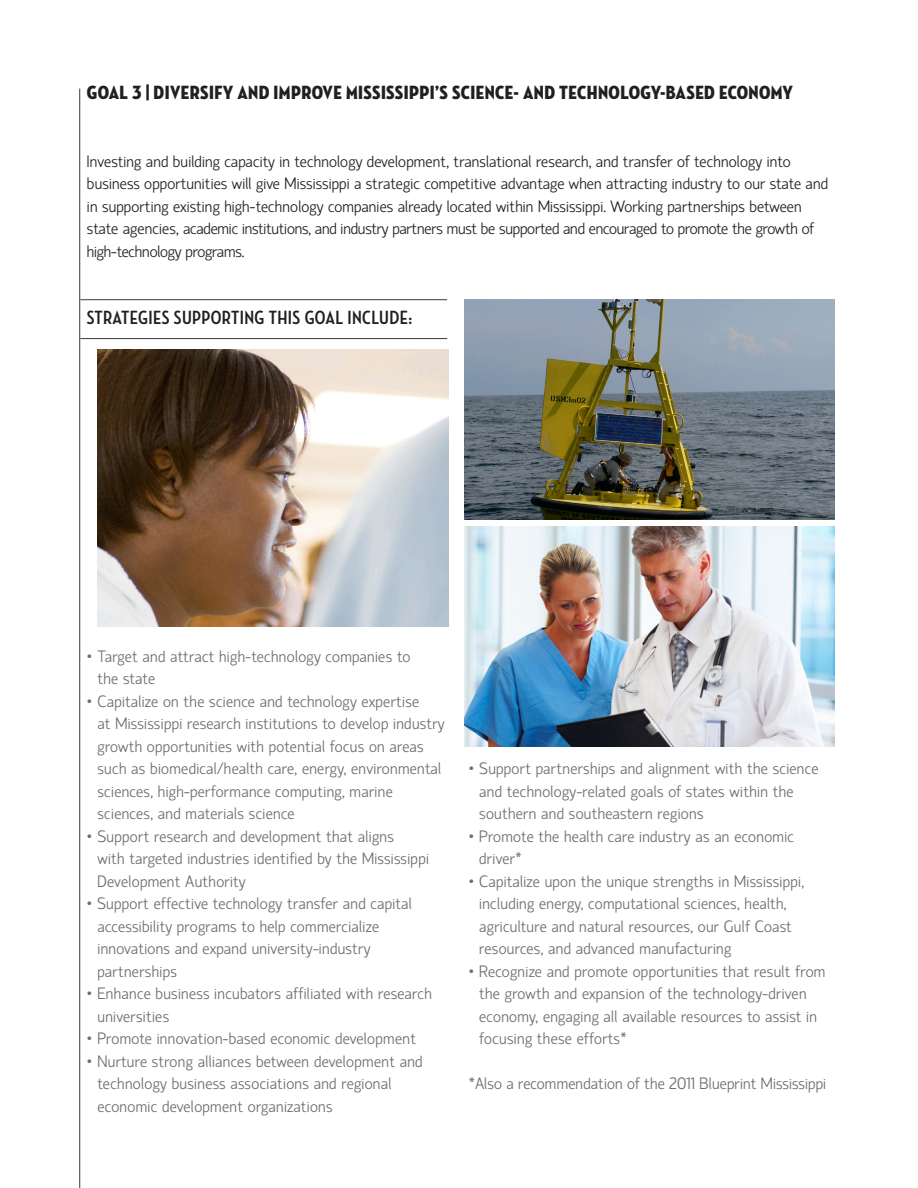
<style>
.page{position:relative;width:918px;height:1188px;background:#fff}
.page>*{position:absolute;margin:0;border:0;box-sizing:border-box;transform-origin:0 0}
.t1{font:19.5px "Neutraface Condensed Titling";letter-spacing:.02em;color:#231f20}
.t2{font:700 19.5px "Neutraface Condensed";letter-spacing:.02em;color:#231f20}
.t3{font:300 16.5px/22.5px "Hattori Hanzo";letter-spacing:.02em;color:#6c6d70}
.t4{font:300 16.5px/22.5px "Hattori Hanzo";letter-spacing:.01em;color:#231f20}
</style>
<div class="page">
<hr style="left:80px;top:338px;width:367px;height:1px;background:#3d3738">
<hr style="left:80px;top:299px;width:367px;height:1px;background:#3d3738">
<img style="left:97px;top:350px;width:351px;height:277px">
<img style="left:464px;top:526px;width:370px;height:221px">
<img style="left:464px;top:299px;width:370px;height:220px">
<hr style="left:79px;top:89px;width:1px;height:1099px;background:#3d3738">
<p class="t1" style="left:87px;top:81px;width:708px">GOAL 3 | DIVERSIFY AND IMPROVE MISSISSIPPI’S SCIENCE- AND TECHNOLOGY-BASED ECONOMY</p>
<p class="t4" style="left:87px;top:150px;width:743px">Investing and building capacity in technology development, translational research, and transfer of technology into business opportunities will give Mississippi a strategic competitive advantage when attracting industry to our state and in supporting existing high-technology companies already located within Mississippi. Working partnerships between state agencies, academic institutions, and industry partners must be supported and encouraged to promote the growth of high-technology programs.</p>
<p class="t2" style="left:87px;top:306px;width:327px">STRATEGIES SUPPORTING THIS GOAL INCLUDE:</p>
<p class="t3" style="left:87px;top:645px;width:325px">• Target and attract high-technology companies to</p>
<p class="t3" style="left:97px;top:667px;width:59px">the state</p>
<p class="t3" style="left:97px;top:690px;width:349px;text-indent:-10px">• Capitalize on the science and technology expertise<br>at Mississippi research institutions to develop industry growth opportunities with potential focus on areas</p>
<p class="t3" style="left:97px;top:757px;width:345px">such as biomedical/health care, energy, environmental sciences, high-performance computing, marine sciences, and materials science</p>
<p class="t3" style="left:97px;top:825px;width:333px;text-indent:-10px">• Support research and development that aligns<br>with targeted industries identified by the Mississippi<br>Development Authority</p>
<p class="t3" style="left:97px;top:892px;width:316px;text-indent:-10px">• Support effective technology transfer and capital accessibility programs to help commercialize</p>
<p class="t3" style="left:97px;top:937px;width:274px">innovations and expand university-industry partnerships</p>
<p class="t3" style="left:97px;top:982px;width:336px;text-indent:-10px">• Enhance business incubators affiliated with research universities</p>
<p class="t3" style="left:87px;top:1027px;width:331px">• Promote innovation-based economic development</p>
<p class="t3" style="left:87px;top:1050px;width:337px">• Nurture strong alliances between development and</p>
<p class="t3" style="left:97px;top:1072px;width:296px">technology business associations and regional economic development organizations</p>
<p class="t3" style="left:469px;top:757px;width:351px">• Support partnerships and alignment with the science</p>
<p class="t3" style="left:479px;top:780px;width:316px">and technology-related goals of states within the southern and southeastern regions</p>
<p class="t3" style="left:479px;top:825px;width:316px;text-indent:-10px">• Promote the health care industry as an economic driver*</p>
<p class="t3" style="left:469px;top:870px;width:337px;text-align:center">• Capitalize upon the unique strengths in Mississippi, including energy, computational sciences, health,</p>
<p class="t3" style="left:479px;top:915px;width:314px">agriculture and natural resources, our Gulf Coast resources, and advanced manufacturing</p>
<p class="t3" style="left:479px;top:960px;width:348px;text-indent:-10px">• Recognize and promote opportunities that result from the growth and expansion of the technology-driven economy, engaging all available resources to assist in focusing these efforts*</p>
<p class="t3" style="left:469px;top:1072px;width:359px">*Also a recommendation of the 2011 Blueprint Mississippi</p>
</div>
